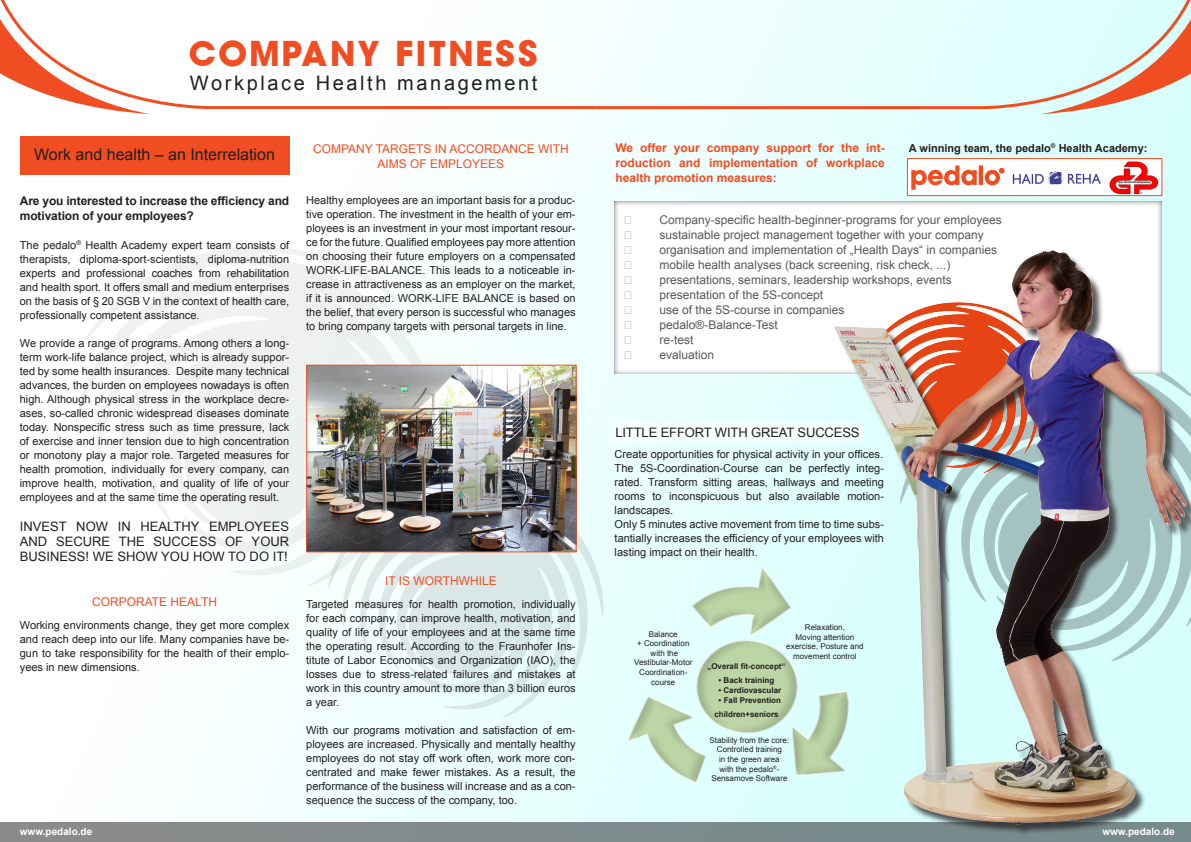
<style>
.page{position:relative;width:1191px;height:842px;background:#fff}
.page>*{position:absolute;margin:0;border:0;box-sizing:border-box;transform-origin:0 0}
.t1{font:35px "Avant G Bold";letter-spacing:.13em;color:#f04d22}
.t2{font:20px "Arial";letter-spacing:.13em;color:#231f20}
.t3{font:16px "Arial";color:#231f20}
.t4{font:13px/15px "Arial";color:#231f20;text-align:justify}
.t5{font:12px "Arial";color:#57585a}
.t6{font:700 12px/15px "Arial";color:#f04d22;text-align:justify}
.t7{font:12px/15px "Arial";color:#f04d22;text-align:center}
.t8{font:700 12px/15px "Arial";letter-spacing:-.01em;color:#231f20}
.t9{font:11px/14px "Arial";color:#231f20;text-align:justify}
.t10{font:700 11px "Arial";color:#231f20}
.t11{font:700 10px "Arial";color:#fff}
.t12{font:8px/9.6px "Arial";color:#231f20;text-align:center}
.t13{font:700 8px "Arial";color:#231f20}
.t14{font:700 3px "Arial";color:#231f20}
</style>
<div class="page">
<div style="left:0;top:0;width:1191px;height:842px;background:linear-gradient(to right,#fff,#d9fefc)"></div>
<img style="left:0;top:153px;width:557px;height:610px">
<img style="left:229px;top:391px;width:460px;height:431px">
<svg style="left:1038px;top:111px;width:153px;height:3px"></svg>
<div style="left:0;top:822px;width:1191px;height:20px;background:#848b8c"></div>
<svg style="left:0;top:111px;width:152px;height:3px"></svg>
<svg style="left:0;top:0;width:592px;height:111px"></svg>
<svg style="left:592px;top:0;width:599px;height:111px"></svg>
<div style="left:20px;top:136px;width:269px;height:39px;background:#f04d22"></div>
<div style="left:907px;top:158px;width:255px;height:38px;background:#fff;border:1px solid #f04d22"></div>
<img style="left:572px;top:543px;width:345px;height:299px">
<div style="left:615px;top:560px;width:247px;height:230px;background:#231f20;opacity:.19"></div>
<div style="left:614px;top:200px;width:548px;height:175px;background:#231f20;opacity:.75"></div>
<div style="left:607px;top:418px;width:259px;height:27px;background:#fff;opacity:.75"></div>
<svg style="left:911px;top:165px;width:93px;height:25px"></svg>
<div style="left:1008px;top:159px;width:94px;height:25px;background:#fff"></div>
<img style="left:1012px;top:171px;width:88px;height:15px">
<div style="left:1078px;top:226px;width:57px;height:37px;background:#fff"></div>
<img style="left:1109px;top:161px;width:50px;height:33px">
<img style="left:800px;top:256px;width:30px;height:306px">
<img style="left:830px;top:243px;width:358px;height:587px">
<img style="left:308px;top:367px;width:266px;height:183px">
<div style="left:306px;top:365px;width:270px;height:187px;border:1px solid #f04d22"></div>
<svg style="left:625px;top:216px;width:6px;height:8px"></svg>
<svg style="left:625px;top:231px;width:6px;height:8px"></svg>
<svg style="left:625px;top:246px;width:6px;height:8px"></svg>
<svg style="left:625px;top:261px;width:6px;height:8px"></svg>
<svg style="left:625px;top:276px;width:6px;height:8px"></svg>
<svg style="left:625px;top:291px;width:6px;height:8px"></svg>
<svg style="left:625px;top:306px;width:6px;height:8px"></svg>
<svg style="left:625px;top:321px;width:6px;height:8px"></svg>
<svg style="left:625px;top:336px;width:6px;height:8px"></svg>
<svg style="left:625px;top:351px;width:6px;height:8px"></svg>
<p class="t1" style="left:190px;top:33px;width:348px">COMPANY FITNESS</p>
<p class="t2" style="left:190px;top:70px;width:349px">Workplace Health management</p>
<p class="t3" style="left:34px;top:144px;width:242px">Work and health – an Interrelation</p>
<p class="t8" style="left:20px;top:193px;width:271px">Are you interested to increase the efficiency and motivation of your employees?</p>
<p class="t9" style="left:20px;top:238px;width:271px">The pedalo<sup>®</sup> Health Academy expert team consists of therapists, diploma-sport-scientists, diploma-nutrition experts and professional coaches from rehabilitation and health sport. It offers small and medium enterprises on the basis of § 20 SGB V in the context of health care, professionally competent assistance.</p>
<p class="t9" style="left:20px;top:336px;width:271px">We provide a range of programs. Among others a long&shy;term work-life balance project, which is already suppor&shy;ted by some health insurances. Despite many technical advances, the burden on employees nowadays is often high. Although physical stress in the workplace decre&shy;ases, so-called chronic widespread diseases dominate today. Nonspecific stress such as time pressure, lack of exercise and inner tension due to high concentration or monotony play a major role. Targeted measures for health promotion, individually for every company, can improve health, motivation, and quality of life of your employees and at the same time the operating result.</p>
<p class="t4" style="left:20px;top:519px;width:271px">INVEST NOW IN HEALTHY EMPLOYEES AND SECURE THE SUCCESS OF YOUR BUSINESS! WE SHOW YOU HOW TO DO IT!</p>
<p class="t7" style="left:92px;top:594px;width:126px">CORPORATE HEALTH</p>
<p class="t9" style="left:20px;top:618px;width:271px">Working environments change, they get more complex and reach deep into our life. Many companies have be&shy;gun to take responsibility for the health of their emplo&shy;yees in new dimensions.</p>
<p class="t11" style="left:20px;top:825px;width:74px">www.pedalo.de</p>
<p class="t7" style="left:313px;top:141px;width:257px">COMPANY TARGETS IN ACCORDANCE WITH<br>AIMS OF EMPLOYEES</p>
<p class="t9" style="left:306px;top:193px;width:271px">Healthy employees are an important basis for a produc&shy;tive operation. The investment in the health of your em&shy;ployees is an investment in your most important resour&shy;ce for the future. Qualified employees pay more attention on choosing their future employers on a compensated WORK-LIFE-BALANCE. This leads to a noticeable in&shy;crease in attractiveness as an employer on the market, if it is announced. WORK-LIFE BALANCE is based on the belief, that every person is successful who manages to bring company targets with personal targets in line.</p>
<p class="t7" style="left:385px;top:573px;width:113px">IT IS WORTHWHILE</p>
<p class="t9" style="left:306px;top:597px;width:271px">Targeted measures for health promotion, individually for each company, can improve health, motivation, and quality of life of your employees and at the same time the operating result. According to the Fraunhofer Ins&shy;titute of Labor Economics and Organization (IAO), the losses due to stress-related failures and mistakes at work in this country amount to more than 3 billion euros a year.</p>
<p class="t9" style="left:306px;top:723px;width:271px">With our programs motivation and satisfaction of em&shy;ployees are increased. Physically and mentally healthy employees do not stay off work often, work more con&shy;centrated and make fewer mistakes. As a result, the performance of the business will increase and as a con&shy;sequence the success of the company, too.</p>
<p class="t6" style="left:615px;top:141px;width:271px">We offer your company support for the int&shy;roduction and implementation of workplace health promotion measures:</p>
<p class="t10" style="left:909px;top:141px;width:240px">A winning team, the pedalo<sup>®</sup> Health Academy:</p>
<p class="t14" style="left:1118px;top:180px;width:34px">Die Gesundheitsplaner</p>
<p class="t5" style="left:659px;top:212px;width:344px">Company-specific health-beginner-programs for your employees</p>
<p class="t5" style="left:659px;top:227px;width:326px">sustainable project management together with your company</p>
<p class="t5" style="left:659px;top:242px;width:339px">organisation and implementation of „Health Days“ in companies</p>
<p class="t5" style="left:659px;top:257px;width:292px">mobile health analyses (back screening, risk check, ...)</p>
<p class="t5" style="left:659px;top:272px;width:294px">presentations, seminars, leadership workshops, events</p>
<p class="t5" style="left:659px;top:287px;width:165px">presentation of the 5S-concept</p>
<p class="t5" style="left:659px;top:302px;width:186px">use of the 5S-course in companies</p>
<p class="t5" style="left:659px;top:317px;width:120px">pedalo®-Balance-Test</p>
<p class="t5" style="left:659px;top:332px;width:36px">re-test</p>
<p class="t5" style="left:659px;top:347px;width:56px">evaluation</p>
<p class="t4" style="left:615px;top:425px;width:246px">LITTLE EFFORT WITH GREAT SUCCESS</p>
<p class="t9" style="left:614px;top:447px;width:270px">Create opportunities for physical activity in your offices.</p>
<p class="t9" style="left:614px;top:461px;width:271px">The 5S-Coordination-Course can be perfectly integ&shy;rated. Transform sitting areas, hallways and meeting rooms to inconspicuous but also available motion&shy;landscapes.</p>
<p class="t9" style="left:614px;top:517px;width:271px">Only 5 minutes active movement from time to time subs&shy;tantially increases the efficiency of your employees with lasting impact on their health.</p>
<p class="t12" style="left:649px;top:629px;width:30px">Balance</p>
<p class="t12" style="left:637px;top:639px;width:54px">+ Coordination</p>
<p class="t12" style="left:650px;top:648px;width:29px">with the</p>
<p class="t12" style="left:634px;top:658px;width:60px">Vestibular-Motor</p>
<p class="t12" style="left:639px;top:667px;width:50px">Coordination&shy;course</p>
<p class="t12" style="left:805px;top:622px;width:42px">Relaxation,</p>
<p class="t12" style="left:786px;top:632px;width:79px">Moving attention exercise, Posture and movement control</p>
<p class="t13" style="left:707px;top:661px;width:80px">„Overall fit-concept“</p>
<p class="t13" style="left:718px;top:675px;width:57px">• Back training</p>
<p class="t13" style="left:718px;top:685px;width:64px">• Cardiovascular</p>
<p class="t13" style="left:718px;top:694px;width:64px">• Fall Prevention</p>
<p class="t13" style="left:714px;top:709px;width:66px">children+seniors</p>
<p class="t12" style="left:709px;top:735px;width:81px">Stability from the core:</p>
<p class="t12" style="left:717px;top:745px;width:66px">Controlled training</p>
<p class="t12" style="left:719px;top:754px;width:62px">in the green area</p>
<p class="t12" style="left:711px;top:764px;width:78px">with the pedalo<sup>®</sup>-<br>Sensamove Software</p>
<p class="t11" style="left:1102px;top:825px;width:74px">www.pedalo.de</p>
</div>
